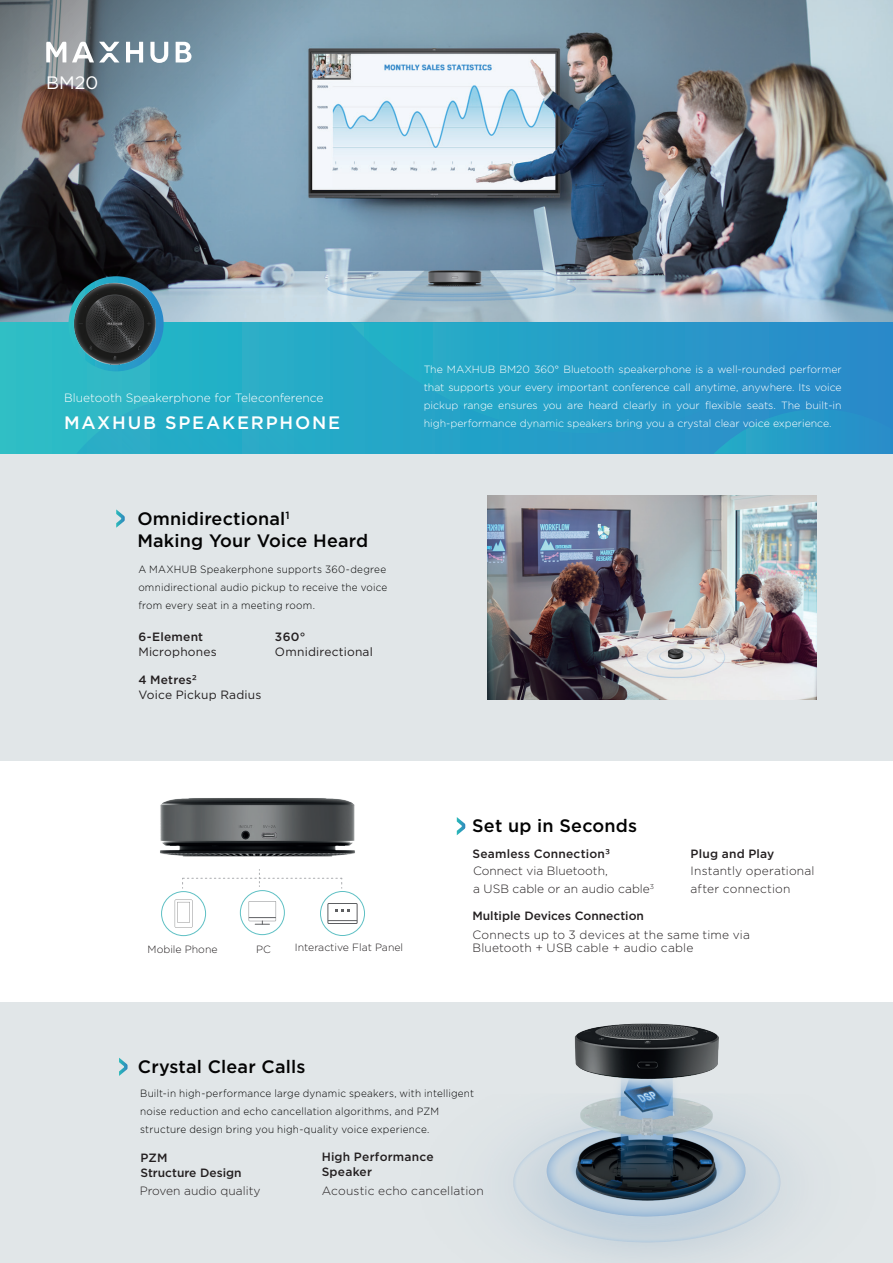
<style>
.page{position:relative;width:893px;height:1263px;background:#fff}
.page>*{position:absolute;margin:0;border:0;box-sizing:border-box;transform-origin:0 0}
.t1{font:500 18px/22.5px "Gotham";letter-spacing:.01em;color:#030303}
.t2{font:500 18px "Gotham";letter-spacing:.1em;color:#fff}
.t3{font:18px "Gotham";color:#fff}
.t4{font:300 12px/18px "Gotham";letter-spacing:.01em;color:#231f20}
.t5{font:500 12px/15px "Gotham";letter-spacing:.01em;color:#231f20}
.t6{font:12px/15px "Gotham";letter-spacing:.015em;color:#231f20}
.t7{font:300 12px "Gotham";color:#fff}
.t8{font:300 10.5px/18px "Gotham";letter-spacing:.02em;color:#030303;text-align:justify;scale:.95 1}
.t9{font:300 10.5px/18px "Gotham";color:#fff;text-align:justify}
.t10{font:300 10.5px "Gotham";color:#231f20}
.s1{font-weight:500}
.s2{font-family:"Clear Sans"}
.s3{font-family:"Clear Sans";font-weight:400}
</style>
<div class="page">
<img style="left:390px;top:0;width:503px;height:323px">
<img style="left:0;top:0;width:390px;height:323px">
<div style="left:0;top:451px;width:893px;height:310px;background:#e1e6e8"></div>
<img style="left:487px;top:495px;width:329px;height:204px">
<div style="left:0;top:1003px;width:893px;height:260px;background:#e1e6e8"></div>
<img style="left:363px;top:1002px;width:530px;height:261px">
<svg style="left:0;top:323px;width:893px;height:131px;background:#28aac7"></svg>
<svg style="left:350px;top:323px;width:475px;height:110px;background:#269ec7"></svg>
<svg style="left:714px;top:409px;width:179px;height:45px;background:#2796c8"></svg>
<svg style="left:76px;top:396px;width:234px;height:58px;background:#28adc6"></svg>
<svg style="left:126px;top:42px;width:17px;height:20px"></svg>
<svg style="left:150px;top:42px;width:18px;height:21px"></svg>
<svg style="left:176px;top:42px;width:15px;height:20px"></svg>
<svg style="left:72px;top:42px;width:47px;height:20px"></svg>
<svg style="left:46px;top:42px;width:20px;height:20px"></svg>
<svg style="left:116px;top:509px;width:9px;height:19px"></svg>
<svg style="left:457px;top:817px;width:8px;height:18px"></svg>
<svg style="left:119px;top:1058px;width:9px;height:18px"></svg>
<img style="left:160px;top:798px;width:195px;height:59px">
<svg style="left:175px;top:899px;width:17px;height:29px"></svg>
<div style="left:161px;top:891px;width:45px;height:45px;border:1px solid #5ec0c4;border-radius:50%"></div>
<svg style="left:249px;top:901px;width:27px;height:24px"></svg>
<div style="left:240px;top:890px;width:45px;height:45px;border:1px solid #5ec0c4;border-radius:50%"></div>
<div style="left:328px;top:903px;width:29px;height:21px;border:1px solid #17191d"></div>
<svg style="left:335px;top:909px;width:14px;height:3px"></svg>
<svg style="left:328px;top:920px;width:29px;height:1px"></svg>
<div style="left:320px;top:891px;width:45px;height:45px;border:1px solid #5ec0c4;border-radius:50%"></div>
<svg style="left:182px;top:869px;width:161px;height:19px"></svg>
<img style="left:67px;top:279px;width:98px;height:89px">
<h1 class="t3" style="left:46px;top:73px;width:54px">BM20</h1>
<p class="t7" style="left:64px;top:391px;width:261px">Bluetooth Speakerphone for Teleconference</p>
<h1 class="t2" style="left:64px;top:412px;width:278px">MAXHUB SPEAKERPHONE</h1>
<h1 class="t1" style="left:137px;top:507px;width:232px">Omnidirectional<sup>1<br></sup>Making Your Voice Heard</h1>
<p class="t8" style="left:138px;top:560px;width:264px">A MAXHUB Speakerphone supports 360-degree omnidirectional audio pickup to receive the voice from every seat in a meeting room.</p>
<p class="t5" style="left:138px;top:629px;width:66px">6-Element</p>
<p class="t6" style="left:138px;top:644px;width:80px">Microphones</p>
<p class="t6" style="left:138px;top:672px;width:125px"><span class="s1">4 Metres</span><span class="s2">²<br></span>Voice Pickup Radius</p>
<p class="t5" style="left:275px;top:629px;width:32px">360°</p>
<p class="t6" style="left:275px;top:644px;width:99px">Omnidirectional</p>
<p class="t9" style="left:424px;top:360px;width:420px">The MAXHUB BM20 360° Bluetooth speakerphone is a well-rounded performer that supports your every important conference call anytime, anywhere. Its voice pickup range ensures you are heard clearly in your flexible seats. The built-in high-performance dynamic speakers bring you a crystal clear voice experience.</p>
<p class="t10" style="left:148px;top:943px;width:72px">Mobile Phone</p>
<p class="t10" style="left:256px;top:943px;width:16px">PC</p>
<p class="t10" style="left:295px;top:942px;width:110px">Interactive Flat Panel</p>
<h1 class="t1" style="left:138px;top:1055px;width:169px">Crystal Clear Calls</h1>
<h1 class="t1" style="left:472px;top:814px;width:166px">Set up in Seconds</h1>
<p class="t5" style="left:472px;top:846px;width:139px">Seamless Connection<span class="s3">³</span></p>
<p class="t5" style="left:691px;top:846px;width:85px">Plug and Play</p>
<p class="t4" style="left:473px;top:862px;width:183px">Connect via Bluetooth,<br>a USB cable or an audio cable<sup>3</sup></p>
<p class="t4" style="left:691px;top:862px;width:125px">Instantly operational after connection</p>
<p class="t5" style="left:472px;top:907px;width:173px">Multiple Devices Connection</p>
<p class="t4" style="left:472px;top:928px;width:279px;line-height:13.5px">Connects up to 3 devices at the same time via<br>Bluetooth + USB cable + audio cable</p>
<p class="t8" style="left:140px;top:1084px;width:353px;text-align:left">Built-in high-performance large dynamic speakers, with intelligent noise reduction and echo cancellation algorithms, and PZM structure design bring you high-quality voice experience.</p>
<p class="t5" style="left:140px;top:1150px;width:103px">PZM<br>Structure Design</p>
<p class="t5" style="left:322px;top:1149px;width:113px">High Performance<br>Speaker</p>
<p class="t4" style="left:140px;top:1181px;width:122px">Proven audio quality</p>
<p class="t4" style="left:322px;top:1181px;width:163px">Acoustic echo cancellation</p>
</div>
